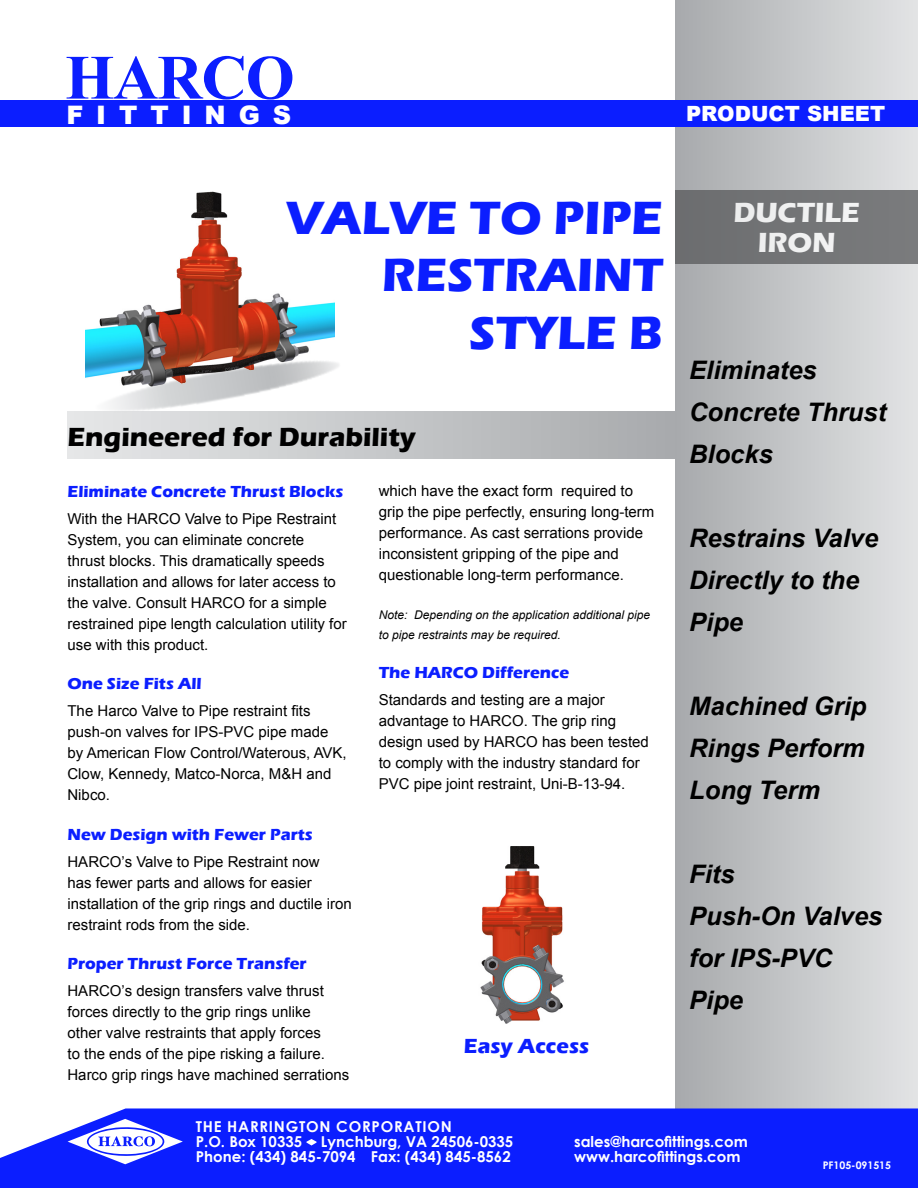
<style>
.page{position:relative;width:918px;height:1188px;background:#fff}
.page>*{position:absolute;margin:0;border:0;box-sizing:border-box;transform-origin:0 0}
.t1{font:700 63px "Times New Roman";letter-spacing:-.02em;color:#0b1eff}
.Page_Header{font:700 48px/57.6px "Eras ITC";color:#0b1eff;text-align:right}
.t2{font:700 28.5px/30px "Eras ITC";color:#fff;text-align:center}
.Page_Header-2{font:700 27px "Eras ITC";color:#000}
.Page_Header-3{font:italic 700 25.5px/42px "Arial";color:#000}
.t3{font:900 25.5px "Arial";letter-spacing:.505em;color:#fff}
.Lit_Description{font:900 21px "Arial";color:#fff}
.Page_Header-4{font:700 21px "Eras ITC";color:#0b1eff}
.Page_Header-5{font:700 16.5px "Eras ITC";color:#0b1eff}
.Page_Header-6{font:15px/21px "Arial";color:#000}
.t4{font:700 15px "Century Gothic";color:#fff}
.t5{font:700 15px "Century Gothic";letter-spacing:.05em;color:#fff}
.Page_Header-7{font:italic 12px/19.5px "Arial";color:#000}
.t6{font:700 10.5px "Century Gothic";color:#fff}
</style>
<div class="page">
<div style="left:68px;top:411px;width:608px;height:48px;background:linear-gradient(to right,#e6e7e8,#a8aaac)"></div>
<svg style="left:88px;top:362px;width:261px;height:56px"></svg>
<div style="left:675px;top:0;width:243px;height:1188px;background:linear-gradient(to right,#a7aaac,#e3e4e5)"></div>
<div style="left:0;top:1108px;width:918px;height:80px;background:#0b1eff"></div>
<img style="left:86px;top:191px;width:248px;height:201px">
<svg style="left:306px;top:1139px;width:11px;height:7px"></svg>
<svg style="left:68px;top:1119px;width:115px;height:45px"></svg>
<img style="left:480px;top:846px;width:84px;height:178px">
<div style="left:676px;top:190px;width:242px;height:74px;background:#737476"></div>
<div style="left:0;top:100px;width:918px;height:27px;background:#0b1eff"></div>
<p class="t1" style="left:65px;top:34px;width:231px">HARCO</p>
<p class="t3" style="left:66px;top:96px;width:226px">FITTINGS</p>
<p class="Lit_Description" style="left:686px;top:98px;width:201px">PRODUCT SHEET</p>
<p class="Page_Header" style="left:286px;top:189px;width:378px">VALVE TO PIPE<br>RESTRAINT</p>
<p class="Page_Header" style="left:469px;top:304px;width:195px">STYLE B</p>
<p class="Page_Header-2" style="left:68px;top:421px;width:350px">Engineered for Durability</p>
<p class="Page_Header-5" style="left:68px;top:482px;width:277px">Eliminate Concrete Thrust Blocks</p>
<p class="Page_Header-6" style="left:68px;top:508px;width:281px">With the HARCO Valve to Pipe Restraint System, you can eliminate concrete<br>thrust blocks. This dramatically speeds installation and allows for later access to the valve. Consult HARCO for a simple restrained pipe length calculation utility for use with this product.</p>
<p class="Page_Header-5" style="left:68px;top:674px;width:136px">One Size Fits All</p>
<p class="Page_Header-6" style="left:68px;top:700px;width:281px">The Harco Valve to Pipe restraint fits push-on valves for IPS-PVC pipe made by American Flow Control/Waterous, AVK,<br>Clow, Kennedy, Matco-Norca, M&amp;H and<br>Nibco.</p>
<p class="Page_Header-5" style="left:68px;top:825px;width:247px">New Design with Fewer Parts</p>
<p class="Page_Header-6" style="left:68px;top:851px;width:286px">HARCO’s Valve to Pipe Restraint now<br>has fewer parts and allows for easier installation of the grip rings and ductile iron restraint rods from the side.</p>
<p class="Page_Header-5" style="left:68px;top:954px;width:241px">Proper Thrust Force Transfer</p>
<p class="Page_Header-6" style="left:68px;top:981px;width:283px">HARCO’s design transfers valve thrust forces directly to the grip rings unlike<br>other valve restraints that apply forces<br>to the ends of the pipe risking a failure.<br>Harco grip rings have machined serrations</p>
<p class="Page_Header-6" style="left:379px;top:481px;width:277px">which have the exact form required to grip the pipe perfectly, ensuring long-term performance. As cast serrations provide inconsistent gripping of the pipe and questionable long-term performance.</p>
<p class="Page_Header-7" style="left:379px;top:605px;width:273px">Note: Depending on the application additional pipe to pipe restraints may be required.</p>
<p class="Page_Header-5" style="left:379px;top:663px;width:192px">The HARCO Difference</p>
<p class="Page_Header-6" style="left:379px;top:690px;width:272px">Standards and testing are a major advantage to HARCO. The grip ring design used by HARCO has been tested to comply with the industry standard for PVC pipe joint restraint, Uni-B-13-94.</p>
<p class="Page_Header-4" style="left:464px;top:1034px;width:127px">Easy Access</p>
<h3 class="t2" style="left:733px;top:198px;width:128px">DUCTILE<br>IRON</h3>
<p class="Page_Header-3" style="left:689px;top:350px;width:198px">Eliminates<br>Concrete Thrust<br>Blocks</p>
<p class="Page_Header-3" style="left:689px;top:518px;width:190px">Restrains Valve<br>Directly to the<br>Pipe</p>
<p class="Page_Header-3" style="left:689px;top:686px;width:179px">Machined Grip<br>Rings Perform</p>
<p class="Page_Header-3" style="left:689px;top:770px;width:132px">Long Term</p>
<p class="Page_Header-3" style="left:689px;top:854px;width:47px">Fits</p>
<p class="Page_Header-3" style="left:689px;top:896px;width:195px">Push-On Valves for IPS-PVC<br>Pipe</p>
<p class="t5" style="left:196px;top:1115px;width:258px">THE HARRINGTON CORPORATION</p>
<p class="t4" style="left:196px;top:1130px;width:319px">P.O. Box 10335 Lynchburg, VA 24506-0335</p>
<p class="t4" style="left:196px;top:1145px;width:316px">Phone: (434) 845-7094 Fax: (434) 845-8562</p>
<p class="t4" style="left:574px;top:1130px;width:175px">sales@harcofittings.com</p>
<p class="t4" style="left:574px;top:1145px;width:168px">www.harcofittings.com</p>
<p class="t6" style="left:823px;top:1157px;width:70px">PF105-091515</p>
</div>
